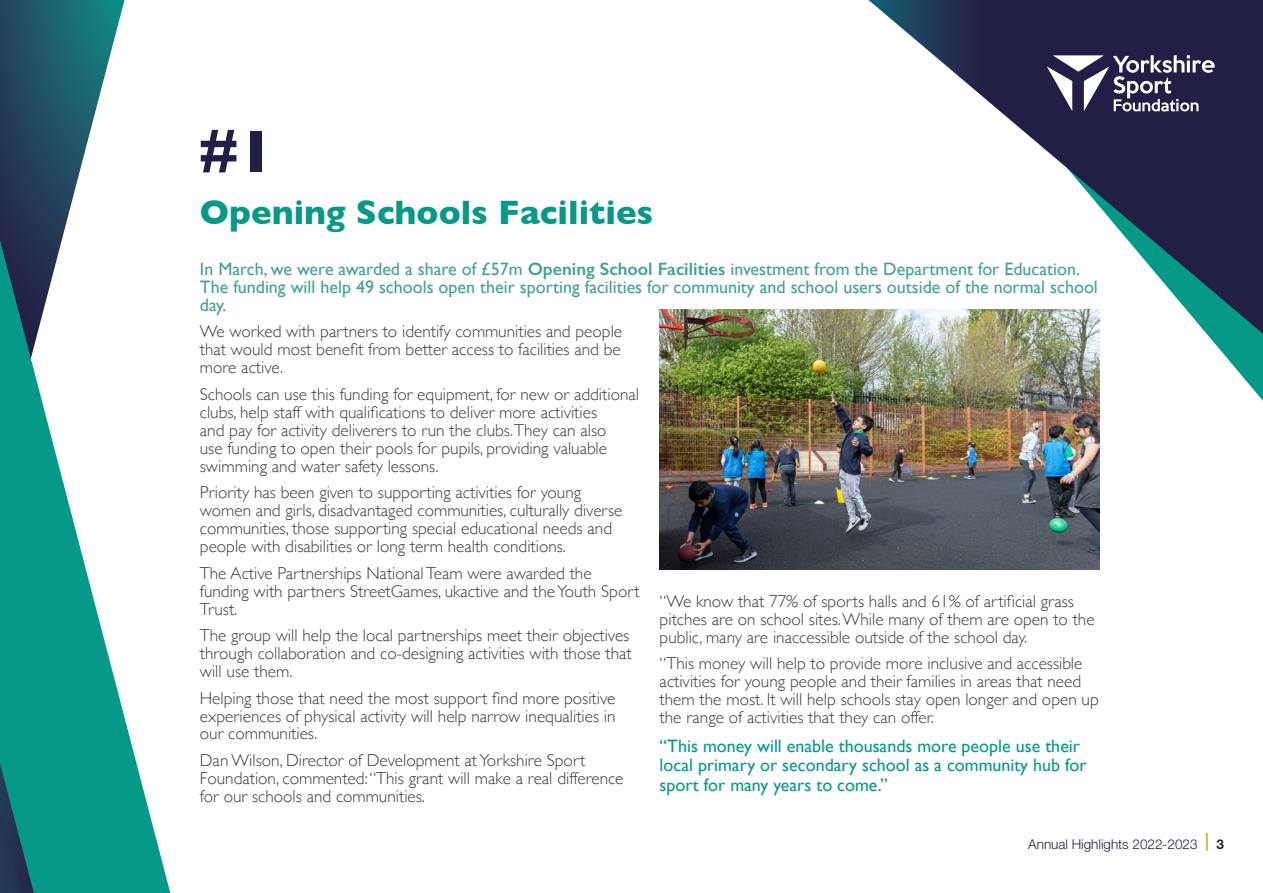
<style>
.page{position:relative;width:1263px;height:893px;background:#fff}
.page>*{position:absolute;margin:0;border:0;box-sizing:border-box;transform-origin:0 0}
.t1{font:700 60px "Gill Sans";color:#221f46}
.t2{font:700 34.5px "Gill Sans";color:#079987}
.t3{font:18px/18px "Gill Sans";color:#42a292}
.t4{font:18px/19.5px "Gill Sans";color:#079987}
.t5{font:300 17.25px/18px "Gill Sans";color:#3c3c3b}
.t6{font:300 13.5px "Helvetica Neue LT Std";color:#221f46}
.s1{font-weight:600}
.s2{font-weight:500;font-size:18px;color:#a2c73a}
.s3{font-weight:700}
</style>
<div class="page">
<svg style="left:0;top:0;width:125px;height:191px"></svg>
<svg style="left:0;top:191px;width:171px;height:702px"></svg>
<svg style="left:0;top:714px;width:37px;height:179px;background:#107775"></svg>
<svg style="left:868px;top:0;width:395px;height:386px"></svg>
<svg style="left:981px;top:22px;width:282px;height:288px;fill:#221f46"></svg>
<svg style="left:1047px;top:55px;width:168px;height:56px"></svg>
<img style="left:659px;top:309px;width:441px;height:261px">
<h1 class="t1" style="left:199px;top:104px;width:77px">#1</h1>
<h2 class="t2" style="left:200px;top:184px;width:455px">Opening Schools Facilities</h2>
<p class="t3" style="left:200px;top:259px;width:899px">In March, we were awarded a share of £57m <span class="s1">Opening School Facilities</span> investment from the Department for Education.<br>The funding will help 49 schools open their sporting facilities for community and school users outside of the normal school day.</p>
<p class="t5" style="left:200px;top:322px;width:424px;text-align:justify">We worked with partners to identify communities and people that would most benefit from better access to facilities and be more active.</p>
<p class="t5" style="left:200px;top:384px;width:441px">Schools can use this funding for equipment, for new or additional clubs, help staff with qualifications to deliver more activities<br>and pay for activity deliverers to run the clubs.They can also<br>use funding to open their pools for pupils, providing valuable swimming and water safety lessons.</p>
<p class="t5" style="left:200px;top:483px;width:424px">Priority has been given to supporting activities for young women and girls, disadvantaged communities, culturally diverse communities, those supporting special educational needs and people with disabilities or long term health conditions.</p>
<p class="t5" style="left:200px;top:563px;width:441px">The Active Partnerships National Team were awarded the funding with partners StreetGames, ukactive and the Youth Sport<br>Trust.</p>
<p class="t5" style="left:200px;top:626px;width:433px">The group will help the local partnerships meet their objectives through collaboration and co-designing activities with those that will use them.</p>
<p class="t5" style="left:200px;top:688px;width:417px;text-align:justify">Helping those that need the most support find more positive experiences of physical activity will help narrow inequalities in our communities.</p>
<p class="t5" style="left:200px;top:750px;width:425px">Dan Wilson, Director of Development at Yorkshire Sport<br>Foundation, commented:“This grant will make a real difference for our schools and communities.</p>
<p class="t5" style="left:660px;top:591px;width:436px">“We know that 77% of sports halls and 61% of artificial grass pitches are on school sites. While many of them are open to the public, many are inaccessible outside of the school day.</p>
<p class="t5" style="left:660px;top:654px;width:441px">“This money will help to provide more inclusive and accessible activities for young people and their families in areas that need them the most. It will help schools stay open longer and open up the range of activities that they can offer.</p>
<p class="t4" style="left:660px;top:736px;width:428px">“This money will enable thousands more people use their local primary or secondary school as a community hub for sport for many years to come.”</p>
<p class="t6" style="left:1028px;top:836px;width:197px">Annual Highlights 2022-2023 <span class="s2">|</span> <span class="s3">3</span></p>
</div>
